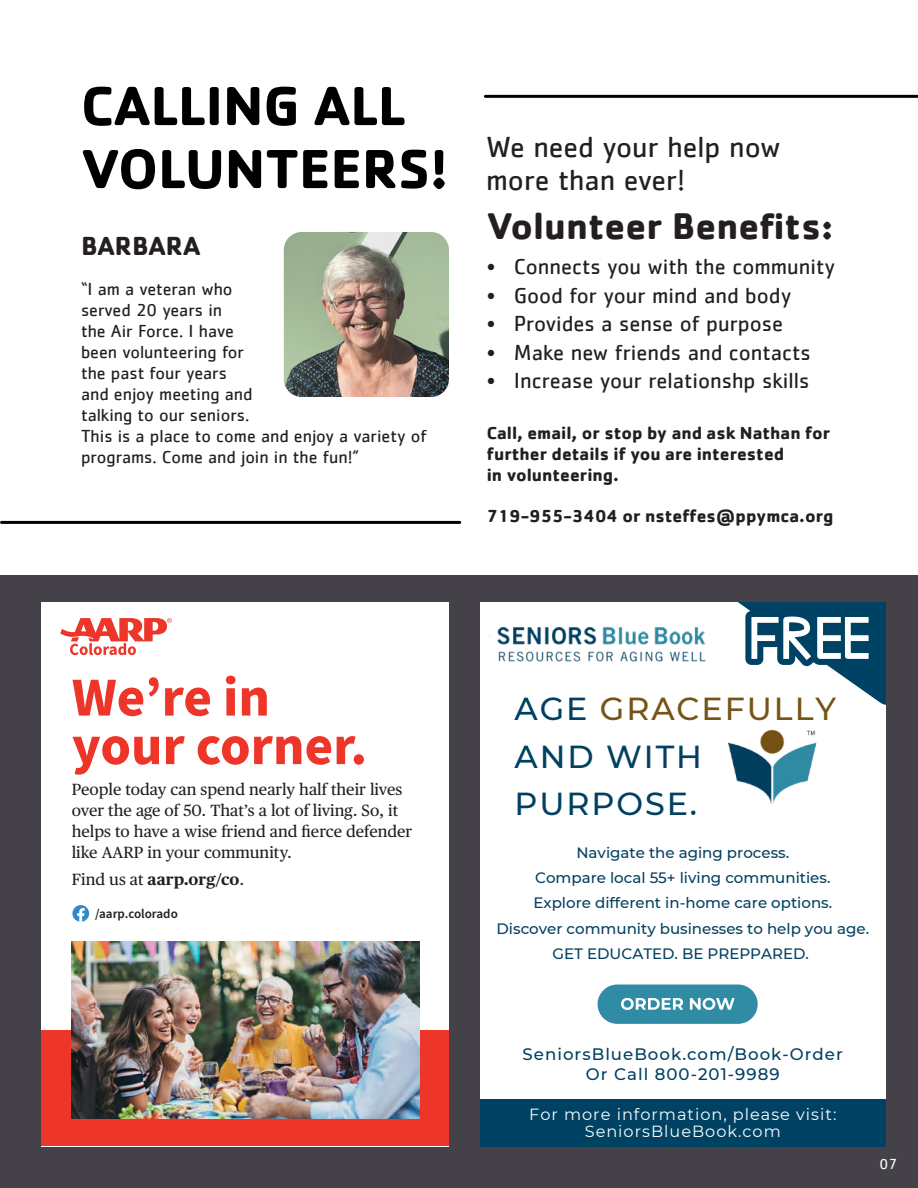
<style>
.page{position:relative;width:918px;height:1188px;background:#fff}
.page>*{position:absolute;margin:0;border:0;box-sizing:border-box;transform-origin:0 0}
.t1{font:700 57px/63px "Cachet";color:#000}
.t2{font:700 55.05px/48.4px "Source Sans Pro";color:#ee3529}
.t3{font:700 38.4px "Cachet";color:#231f20}
.t4{font:500 31.8px/47.4px "Montserrat";letter-spacing:.06em;color:#004061}
.t5{font:30px/33px "Cachet";color:#231f20}
.t6{font:700 27px "Cachet";color:#231f20}
.t7{font:22.5px "Cachet";color:#231f20}
.t8{font:18px/21px "Cachet";color:#231f20}
.t9{font:700 18px/21px "Cachet";color:#231f20}
.t10{font:500 16.65px/19.4px "Montserrat";letter-spacing:.06em;color:#004061;text-align:center}
.t11{font:16.2px/21px "Publico Text";color:#231f20}
.t12{font:16.2px/17px "Montserrat";letter-spacing:.06em;color:#fbfcfd;text-align:center}
.t13{font:700 16.2px "Publico Text";color:#231f20}
.t14{font:500 15px/25.5px "Montserrat";color:#04405f;text-align:center}
.t15{font:15px "Cachet";color:#fff}
.t16{font:600 13.05px "Source Sans Pro";color:#231f20}
.s1{font-weight:400}
.s2{color:#765316}
</style>
<div class="page">
<hr style="left:2px;top:521px;width:458px;height:3px;background:#000">
<hr style="left:485px;top:95px;width:433px;height:3px;background:#000">
<img style="left:284px;top:232px;width:165px;height:165px">
<div style="left:0;top:576px;width:918px;height:612px;background:#444148"></div>
<div style="left:41px;top:602px;width:408px;height:544px;background:#fff"></div>
<div style="left:41px;top:1031px;width:408px;height:115px;background:#ee3529"></div>
<img style="left:71px;top:942px;width:349px;height:176px">
<svg style="left:72px;top:905px;width:17px;height:17px"></svg>
<svg style="left:60px;top:618px;width:112px;height:37px"></svg>
<div style="left:480px;top:602px;width:406px;height:544px;background:#fff"></div>
<div style="left:480px;top:1099px;width:406px;height:47px;background:#004263"></div>
<svg style="left:738px;top:602px;width:148px;height:103px"></svg>
<img style="left:489px;top:626px;width:217px;height:36px">
<div style="left:598px;top:985px;width:159px;height:38px;background:#308ba5;border-radius:20px"></div>
<svg style="left:621px;top:998px;width:114px;height:12px"></svg>
<img style="left:729px;top:729px;width:88px;height:74px">
<p class="t1" style="left:81px;top:72px;width:369px">CALLING ALL<br>VOLUNTEERS!</p>
<p class="t6" style="left:81px;top:229px;width:121px">BARBARA</p>
<p class="t8" style="left:81px;top:278px;width:347px">“I am a veteran who<br>served 20 years in<br>the Air Force. I have<br>been volunteering for<br>the past four years<br>and enjoy meeting and<br>talking to our seniors.<br>This is a place to come and enjoy a variety of programs. Come and join in the fun!”</p>
<p class="t5" style="left:486px;top:130px;width:296px">We need your help now more than ever!</p>
<p class="t3" style="left:487px;top:201px;width:348px">Volunteer Benefits:</p>
<p class="t7" style="left:487px;top:253px;width:350px">• Connects you with the community</p>
<p class="t7" style="left:487px;top:282px;width:306px">• Good for your mind and body</p>
<p class="t7" style="left:487px;top:310px;width:298px">• Provides a sense of purpose</p>
<p class="t7" style="left:487px;top:339px;width:326px">• Make new friends and contacts</p>
<p class="t7" style="left:487px;top:367px;width:324px">• Increase your relationshp skills</p>
<p class="t9" style="left:487px;top:422px;width:345px">Call, email, or stop by and ask Nathan for further details if you are interested</p>
<p class="t9" style="left:487px;top:464px;width:134px">in volunteering.</p>
<p class="t9" style="left:487px;top:505px;width:348px">719-955-3404 or nsteffes@ppymca.org</p>
<p class="t2" style="left:72px;top:675px;width:297px">We’re in your corner.</p>
<p class="t11" style="left:72px;top:778px;width:342px">People today can spend nearly half their lives over the age of 50. That’s a lot of living. So, it helps to have a wise friend and fierce defender like AARP in your community.</p>
<p class="t13" style="left:72px;top:866px;width:174px"><span class="s1">Find us at</span> aarp.org/co<span class="s1">.</span></p>
<p class="t16" style="left:95px;top:905px;width:84px">/aarp.colorado</p>
<p class="t4" style="left:515px;top:684px;width:323px">AGE <span class="s2">GRACEFULLY<br></span>AND WITH<br>PURPOSE.</p>
<p class="t14" style="left:497px;top:839px;width:374px">Navigate the aging process.<br>Compare local 55+ living communities.<br>Explore different in-home care options.<br>Discover community businesses to help you age.<br>GET EDUCATED. BE PREPPARED.</p>
<p class="t10" style="left:523px;top:1044px;width:322px">SeniorsBlueBook.com/Book-Order<br>Or Call 800-201-9989</p>
<p class="t12" style="left:529px;top:1105px;width:309px">For more information, please visit:<br>SeniorsBlueBook.com</p>
<p class="t15" style="left:880px;top:1155px;width:19px">07</p>
</div>
